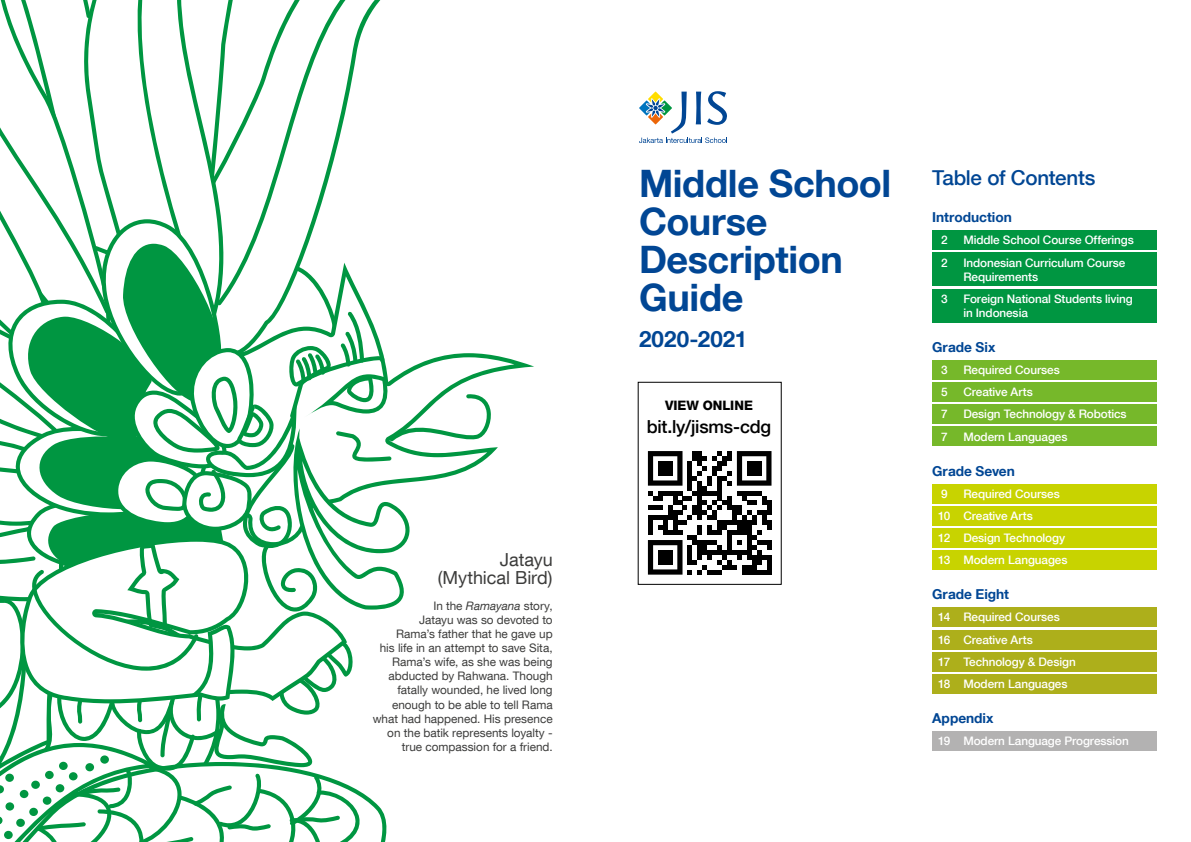
<style>
.page{position:relative;width:1191px;height:842px;background:#fff}
.page>*{position:absolute;margin:0;border:0;box-sizing:border-box;transform-origin:0 0}
.t1{font:700 37.8px/37.8px "Helvetica Neue LT Com";letter-spacing:-.01em;color:#014694}
.t2{font:700 22.4px "Helvetica Neue LT Com";letter-spacing:.005em;color:#014694}
.t3{font:500 20.5px "Helvetica Neue LT Com";letter-spacing:-.015em;color:#014694}
.t4{font:18px/18px "Helvetica Neue LT Com";letter-spacing:-.005em;color:#3c3c3b;text-align:right}
.t5{font:500 18px "Helvetica Neue LT Com";letter-spacing:-.015em;color:#000}
.t6{font:700 13.7px "Helvetica Neue LT Com";color:#014694}
.t7{font:800 13px "Helvetica Neue LT Com";color:#000}
.t8{font:500 11.7px/22.2px "Helvetica Neue LT Com";letter-spacing:-.01em;color:#fff}
.t9{font:11.7px/14.1px "Helvetica Neue LT Com";color:#3c3c3b;text-align:right}
.s1{font-style:italic}
</style>
<div class="page">
<svg style="left:0;top:0;width:492px;height:842px"></svg>
<div style="left:957px;top:230px;width:200px;height:20px;background:#009641"></div>
<div style="left:957px;top:253px;width:200px;height:33px;background:#009641"></div>
<div style="left:957px;top:289px;width:200px;height:34px;background:#009641"></div>
<div style="left:957px;top:360px;width:200px;height:20px;background:#76b82a"></div>
<div style="left:957px;top:607px;width:200px;height:20px;background:#adaf1b"></div>
<div style="left:957px;top:731px;width:200px;height:20px;background:#b3b2b2"></div>
<div style="left:957px;top:382px;width:200px;height:20px;background:#76b82a"></div>
<div style="left:957px;top:630px;width:200px;height:19px;background:#adaf1b"></div>
<div style="left:957px;top:404px;width:200px;height:20px;background:#76b82a"></div>
<div style="left:957px;top:652px;width:200px;height:19px;background:#adaf1b"></div>
<div style="left:957px;top:427px;width:200px;height:19px;background:#76b82a"></div>
<div style="left:957px;top:674px;width:200px;height:20px;background:#adaf1b"></div>
<div style="left:932px;top:230px;width:24px;height:20px;background:#009641"></div>
<div style="left:932px;top:253px;width:24px;height:33px;background:#009641"></div>
<div style="left:932px;top:289px;width:24px;height:34px;background:#009641"></div>
<div style="left:932px;top:360px;width:24px;height:20px;background:#76b82a"></div>
<div style="left:932px;top:607px;width:24px;height:20px;background:#adaf1b"></div>
<div style="left:932px;top:731px;width:24px;height:20px;background:#b3b2b2"></div>
<div style="left:932px;top:382px;width:24px;height:20px;background:#76b82a"></div>
<div style="left:932px;top:630px;width:24px;height:19px;background:#adaf1b"></div>
<div style="left:932px;top:404px;width:24px;height:20px;background:#76b82a"></div>
<div style="left:932px;top:652px;width:24px;height:19px;background:#adaf1b"></div>
<div style="left:932px;top:427px;width:24px;height:19px;background:#76b82a"></div>
<div style="left:932px;top:674px;width:24px;height:20px;background:#adaf1b"></div>
<div style="left:957px;top:484px;width:200px;height:19px;background:#c8d300"></div>
<div style="left:957px;top:506px;width:200px;height:19px;background:#c8d300"></div>
<div style="left:957px;top:528px;width:200px;height:20px;background:#c8d300"></div>
<div style="left:957px;top:550px;width:200px;height:20px;background:#c8d300"></div>
<div style="left:932px;top:484px;width:24px;height:19px;background:#c8d300"></div>
<div style="left:932px;top:506px;width:24px;height:19px;background:#c8d300"></div>
<div style="left:932px;top:528px;width:24px;height:20px;background:#c8d300"></div>
<div style="left:932px;top:550px;width:24px;height:20px;background:#c8d300"></div>
<svg style="left:639px;top:91px;width:88px;height:52px"></svg>
<svg style="left:637px;top:382px;width:144px;height:203px"></svg>
<h3 class="t4" style="left:438px;top:551px;width:116px">Jatayu (Mythical Bird)</h3>
<p class="t9" style="left:373px;top:598px;width:181px">In the <span class="s1">Ramayana</span> story,<br>Jatayu was so devoted to<br>Rama’s father that he gave up<br>his life in an attempt to save Sita,<br>Rama’s wife, as she was being abducted by Rahwana. Though fatally wounded, he lived long enough to be able to tell Rama what had happened. His presence on the batik represents loyalty - true compassion for a friend.</p>
<h1 class="t1" style="left:639px;top:164px;width:254px">Middle School<br>Course<br>Description<br>Guide</h1>
<h2 class="t2" style="left:639px;top:324px;width:110px">2020-2021</h2>
<p class="t7" style="left:665px;top:397px;width:89px">VIEW ONLINE</p>
<h3 class="t5" style="left:647px;top:416px;width:126px">bit.ly/jisms-cdg</h3>
<h3 class="t3" style="left:932px;top:165px;width:165px">Table of Contents</h3>
<p class="t6" style="left:932px;top:209px;width:81px">Introduction</p>
<p class="t8" style="left:941px;top:229px;width:8px">2<br>2</p>
<p class="t8" style="left:941px;top:288px;width:8px">3</p>
<p class="t8" style="left:963px;top:229px;width:172px">Middle School Course Offerings<br>Indonesian Curriculum Course</p>
<p class="t8" style="left:963px;top:265px;width:171px">Requirements<br>Foreign National Students living</p>
<p class="t8" style="left:963px;top:302px;width:66px">in Indonesia</p>
<p class="t6" style="left:932px;top:338px;width:65px">Grade Six</p>
<p class="t8" style="left:941px;top:359px;width:8px">3</p>
<p class="t8" style="left:963px;top:359px;width:98px">Required Courses</p>
<p class="t8" style="left:941px;top:381px;width:8px">5</p>
<p class="t8" style="left:963px;top:381px;width:71px">Creative Arts</p>
<p class="t8" style="left:941px;top:403px;width:8px">7</p>
<p class="t8" style="left:963px;top:403px;width:165px">Design Technology &amp; Robotics</p>
<p class="t8" style="left:941px;top:425px;width:8px">7</p>
<p class="t8" style="left:963px;top:425px;width:106px">Modern Languages</p>
<p class="t6" style="left:932px;top:462px;width:84px">Grade Seven</p>
<p class="t8" style="left:963px;top:482px;width:106px">Required Courses<br>Creative Arts<br>Design Technology<br>Modern Languages</p>
<p class="t8" style="left:938px;top:482px;width:14px">9<br>10<br>12<br>13</p>
<p class="t6" style="left:932px;top:586px;width:78px">Grade Eight</p>
<p class="t8" style="left:938px;top:606px;width:14px">14</p>
<p class="t8" style="left:963px;top:606px;width:98px">Required Courses</p>
<p class="t8" style="left:938px;top:628px;width:14px">16</p>
<p class="t8" style="left:963px;top:628px;width:71px">Creative Arts</p>
<p class="t8" style="left:938px;top:650px;width:13px">17</p>
<p class="t8" style="left:963px;top:650px;width:114px">Technology &amp; Design</p>
<p class="t8" style="left:938px;top:673px;width:14px">18</p>
<p class="t8" style="left:963px;top:673px;width:106px">Modern Languages</p>
<p class="t6" style="left:932px;top:709px;width:63px">Appendix</p>
<p class="t8" style="left:938px;top:730px;width:14px">19</p>
<p class="t8" style="left:963px;top:730px;width:167px">Modern Language Progression</p>
</div>
